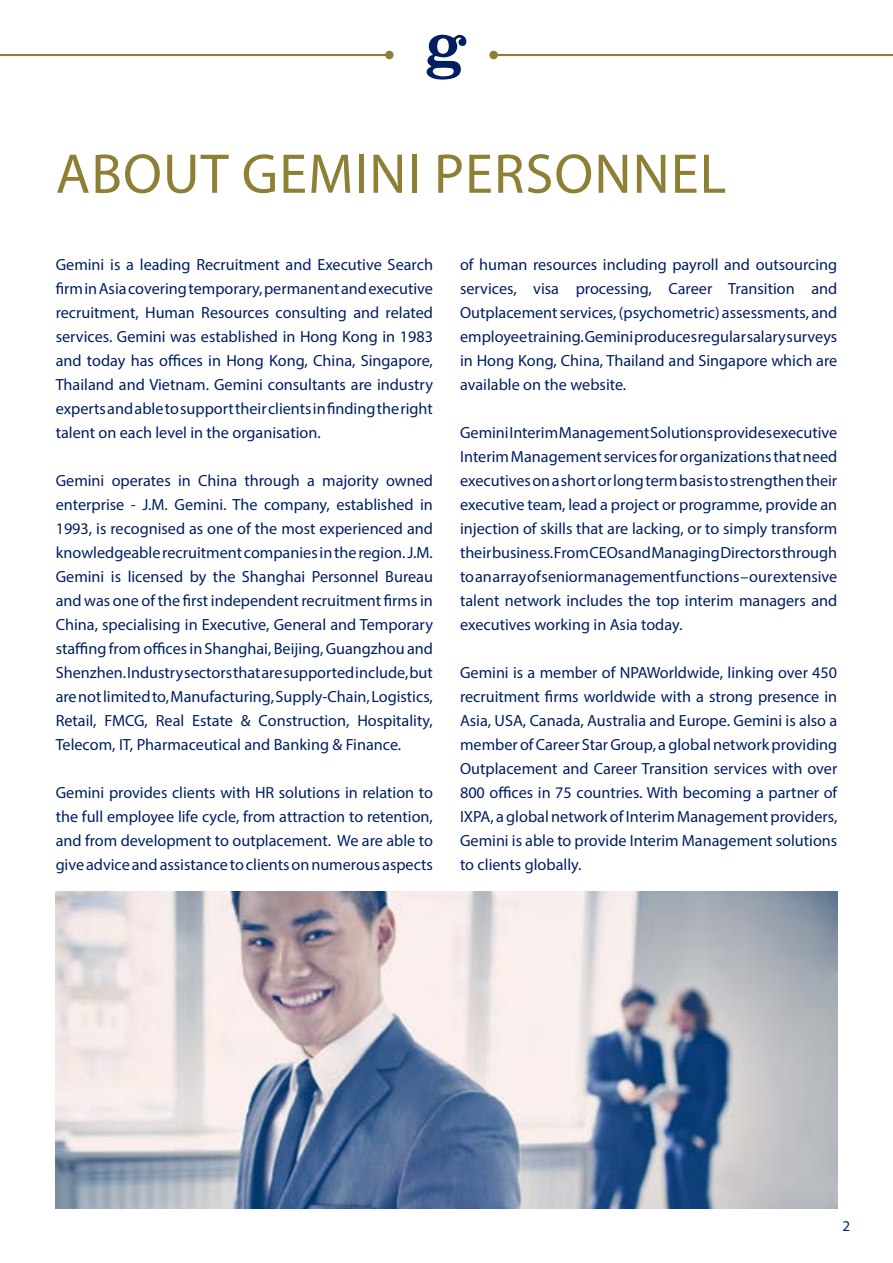
<style>
.page{position:relative;width:893px;height:1263px;background:#fff}
.page>*{position:absolute;margin:0;border:0;box-sizing:border-box;transform-origin:0 0}
.t1{font:56.4px "Myriad Pro";letter-spacing:.02em;color:#8d7f34}
.t2{font:16.2px/24px "Myriad Pro";color:#001e62;text-align:justify}
.t3{font:15px "Myriad Pro";color:#001e62}
</style>
<div class="page">
<hr style="left:0;top:54px;width:389px;height:2px;background:#8d7f34">
<div style="left:385px;top:51px;width:9px;height:8px;background:#8d7f34;border-radius:50%"></div>
<hr style="left:494px;top:54px;width:399px;height:2px;background:#8d7f34">
<div style="left:489px;top:51px;width:9px;height:8px;background:#8d7f34;border-radius:50%"></div>
<svg style="left:426px;top:35px;width:40px;height:45px"></svg>
<img style="left:55px;top:891px;width:783px;height:318px">
<h1 class="t1" style="left:56px;top:139px;width:672px">ABOUT GEMINI PERSONNEL</h1>
<p class="t2" style="left:56px;top:252px;width:379px">Gemini is a leading Recruitment and Executive Search firm in Asia covering temporary, permanent and executive recruitment, Human Resources consulting and related services. Gemini was established in Hong Kong in 1983 and today has offices in Hong Kong, China, Singapore, Thailand and Vietnam. Gemini consultants are industry experts and able to support their clients in finding the right talent on each level in the organisation.</p>
<p class="t2" style="left:56px;top:468px;width:379px">Gemini operates in China through a majority owned enterprise - J.M. Gemini. The company, established in 1993, is recognised as one of the most experienced and knowledgeable recruitment companies in the region. J.M.<br>Gemini is licensed by the Shanghai Personnel Bureau and was one of the first independent recruitment firms in China, specialising in Executive, General and Temporary staffing from offices in Shanghai, Beijing, Guangzhou and Shenzhen. Industry sectors that are supported include, but are not limited to, Manufacturing, Supply-Chain, Logistics, Retail, FMCG, Real Estate &amp; Construction, Hospitality, Telecom, IT, Pharmaceutical and Banking &amp; Finance.</p>
<p class="t2" style="left:56px;top:780px;width:379px">Gemini provides clients with HR solutions in relation to the full employee life cycle, from attraction to retention, and from development to outplacement. We are able to give advice and assistance to clients on numerous aspects</p>
<p class="t2" style="left:460px;top:252px;width:379px">of human resources including payroll and outsourcing services, visa processing, Career Transition and Outplacement services, (psychometric) assessments, and employee training. Gemini produces regular salary surveys in Hong Kong, China, Thailand and Singapore which are available on the website.</p>
<p class="t2" style="left:460px;top:420px;width:379px">Gemini Interim Management Solutions provides executive Interim Management services for organizations that need executives on a short or long term basis to strengthen their executive team, lead a project or programme, provide an injection of skills that are lacking, or to simply transform their business. From CEOs and Managing Directors through to an array of senior management functions – our extensive talent network includes the top interim managers and executives working in Asia today.</p>
<p class="t2" style="left:460px;top:660px;width:379px">Gemini is a member of NPAWorldwide, linking over 450 recruitment firms worldwide with a strong presence in Asia, USA, Canada, Australia and Europe. Gemini is also a member of Career Star Group, a global network providing Outplacement and Career Transition services with over 800 offices in 75 countries. With becoming a partner of IXPA, a global network of Interim Management providers, Gemini is able to provide Interim Management solutions to clients globally.</p>
<p class="t3" style="left:843px;top:1216px;width:9px">2</p>
</div>
